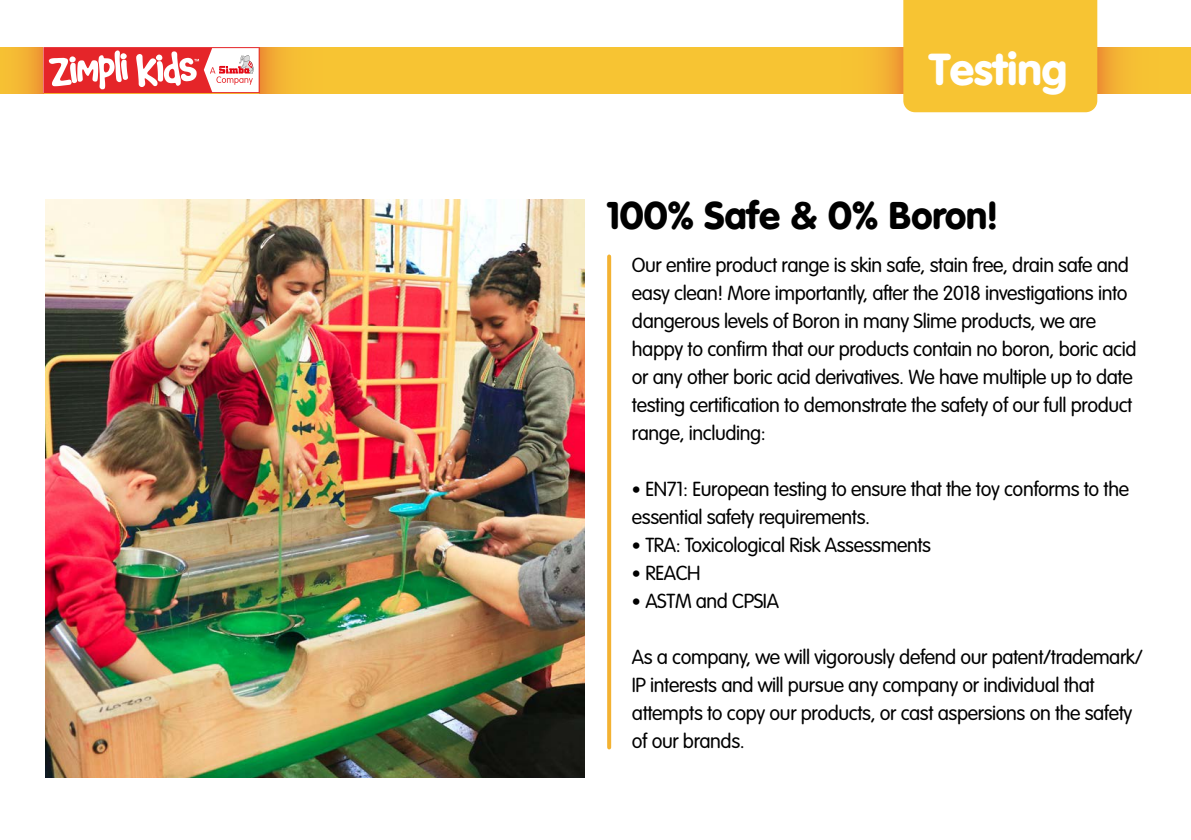
<style>
.page{position:relative;width:1191px;height:840px;background:#fff}
.page>*{position:absolute;margin:0;border:0;box-sizing:border-box;transform-origin:0 0}
.t1{font:900 44px "VAG Rounded Std";color:#fff}
.t2{font:900 38px "VAG Rounded Std";color:#000}
.t3{font:300 20px/28px "VAG Rounded Std";letter-spacing:-.02em;color:#000}
.s1{font-size:18px}
</style>
<div class="page">
<svg style="left:1097px;top:47px;width:94px;height:46px;background:#f4ba33"></svg>
<div style="left:0;top:47px;width:928px;height:46px;background:#f7c433"></div>
<svg style="left:876px;top:47px;width:27px;height:46px"></svg>
<svg style="left:260px;top:47px;width:28px;height:46px"></svg>
<div style="left:0;top:47px;width:44px;height:46px;background:linear-gradient(to right,#f8ca34,#ef9833)"></div>
<div style="left:903px;top:0;width:194px;height:112px;background:#f7c433"></div>
<svg style="left:43px;top:47px;width:217px;height:46px;background:#ef8285"></svg>
<svg style="left:607px;top:256px;width:4px;height:491px;background:#f3b53a"></svg>
<img style="left:45px;top:200px;width:539px;height:576px">
<h1 class="t1" style="left:929px;top:43px;width:139px">Testing</h1>
<h2 class="t2" style="left:607px;top:192px;width:392px">100% Safe &amp; 0% Boron!</h2>
<p class="t3" style="left:632px;top:251px;width:506px">Our entire product range is skin safe, stain free, drain safe and easy clean! More importantly, after the 2018 investigations into dangerous levels of Boron in many Slime products, we are happy to confirm that our products contain no boron, boric acid or any other boric acid derivatives. We have multiple up to date testing certification to demonstrate the safety of our full product range, including:</p>
<p class="t3" style="left:632px;top:475px;width:498px"><span class="s1">•</span> EN71: European testing to ensure that the toy conforms to the essential safety requirements.</p>
<p class="t3" style="left:632px;top:531px;width:300px"><span class="s1">•</span> TRA: Toxicological Risk Assessments</p>
<p class="t3" style="left:632px;top:559px;width:70px"><span class="s1">•</span> REACH</p>
<p class="t3" style="left:632px;top:587px;width:148px"><span class="s1">•</span> ASTM and CPSIA</p>
<p class="t3" style="left:632px;top:643px;width:512px">As a company, we will vigorously defend our patent/trademark/ IP interests and will pursue any company or individual that attempts to copy our products, or cast aspersions on the safety of our brands.</p>
</div>
